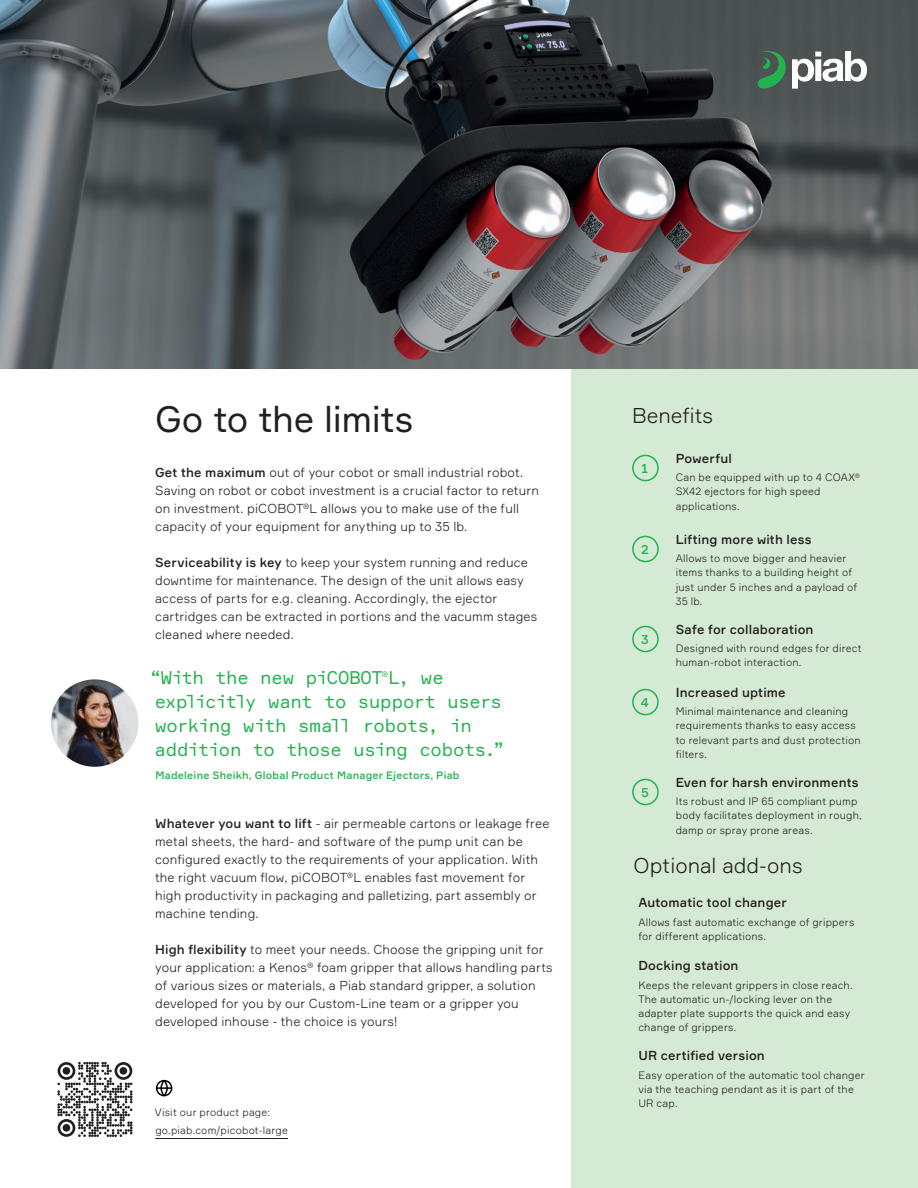
<style>
.page{position:relative;width:918px;height:1188px;background:#fff}
.page>*{position:absolute;margin:0;border:0;box-sizing:border-box;transform-origin:0 0}
._24_30_Header{font:36px "Formular";letter-spacing:-.01em;color:#231f20}
.Preamble{font:300 21px "Formular";color:#231f20}
.Small_quote{font:18px/24px "Formular Mono";letter-spacing:-.025em;color:#22b24e}
.Body{font:300 12.75px/18px "Formular";letter-spacing:.01em;color:#231f20}
.Body-2{font:500 12.75px "Formular";letter-spacing:.01em;color:#231f20}
.Heading_8_5_-_Semibo{font:500 12.75px "Formular";color:#22b24e}
.Small_body{font:300 10.5px/14.2px "Formular";letter-spacing:.02em;color:#231f20}
.Body-3{font:300 10.5px/14.2px "Formular";letter-spacing:.02em;color:#231f20}
.DTP_body{font:300 10.5px/14.2px "Formular";letter-spacing:.02em;color:#231f20}
.Small_body-2{font:500 10.5px "Formular";letter-spacing:.02em;color:#22b24e}
.Heading_8_5_-_Semibo-2{font:300 10.5px "Formular";letter-spacing:.02em;color:#231f20}
.s1{font-weight:500}
</style>
<div class="page">
<div style="left:572px;top:0;width:346px;height:1188px;background:#d5ead4"></div>
<img style="left:51px;top:679px;width:87px;height:88px;border-radius:44px">
<img style="left:0;top:0;width:918px;height:369px">
<svg style="left:754px;top:51px;width:113px;height:42px;background:#76877e"></svg>
<div style="left:632px;top:455px;width:27px;height:26px;border:2px solid #22b24e;border-radius:50%"></div>
<div style="left:632px;top:536px;width:27px;height:26px;border:2px solid #22b24e;border-radius:50%"></div>
<div style="left:632px;top:626px;width:27px;height:26px;border:2px solid #22b24e;border-radius:50%"></div>
<div style="left:632px;top:689px;width:27px;height:26px;border:2px solid #22b24e;border-radius:50%"></div>
<div style="left:632px;top:779px;width:27px;height:26px;border:2px solid #22b24e;border-radius:50%"></div>
<hr style="left:155px;top:1138px;width:133px;height:1px;background:#231f20">
<div style="left:156px;top:1080px;width:16px;height:16px;border:2px solid #000;border-radius:50%"></div>
<svg style="left:157px;top:1087px;width:15px;height:2px"></svg>
<div style="left:160px;top:1080px;width:8px;height:16px;border:2px solid #000;border-radius:50%"></div>
<svg style="left:57px;top:1062px;width:76px;height:75px"></svg>
<div style="left:63px;top:1067px;width:7px;height:8px;background:#231f20;border-radius:50%"></div>
<div style="left:120px;top:1067px;width:7px;height:8px;background:#231f20;border-radius:50%"></div>
<div style="left:63px;top:1124px;width:7px;height:8px;background:#231f20;border-radius:50%"></div>
<p class="_24_30_Header" style="left:155px;top:397px;width:260px">Go to the limits</p>
<p class="Body" style="left:155px;top:463px;width:385px"><span class="s1">Get the maximum</span> out of your cobot or small industrial robot.<br>Saving on robot or cobot investment is a crucial factor to return on investment. piCOBOT<sup>®</sup>L allows you to make use of the full capacity of your equipment for anything up to 35 lb.</p>
<p class="Body" style="left:155px;top:553px;width:384px"><span class="s1">Serviceability is key</span> to keep your system running and reduce downtime for maintenance. The design of the unit allows easy access of parts for e.g. cleaning. Accordingly, the ejector cartridges can be extracted in portions and the vacumm stages cleaned where needed.</p>
<p class="Small_quote" style="left:150px;top:665px;width:356px">“With the new piCOBOT<sup>®</sup>L, we explicitly want to support users working with small robots, in addition to those using cobots.”</p>
<p class="Small_body-2" style="left:155px;top:769px;width:306px">Madeleine Sheikh, Global Product Manager Ejectors, Piab</p>
<p class="Body" style="left:155px;top:814px;width:396px"><span class="s1">Whatever you want to lift</span> - air permeable cartons or leakage free metal sheets, the hard- and software of the pump unit can be configured exactly to the requirements of your application. With the right vacuum flow, piCOBOT<sup>®</sup>L enables fast movement for high productivity in packaging and palletizing, part assembly or machine tending.</p>
<p class="Body" style="left:155px;top:940px;width:399px"><span class="s1">High flexibility</span> to meet your needs. Choose the gripping unit for your application: a Kenos<sup>®</sup> foam gripper that allows handling parts of various sizes or materials, a Piab standard gripper, a solution developed for you by our Custom-Line team or a gripper you developed inhouse - the choice is yours!</p>
<p class="Heading_8_5_-_Semibo-2" style="left:155px;top:1106px;width:117px">Visit our product page:</p>
<p class="Heading_8_5_-_Semibo-2" style="left:155px;top:1124px;width:134px">go.piab.com/picobot-large</p>
<p class="Preamble" style="left:632px;top:403px;width:83px">Benefits</p>
<p class="Body-2" style="left:676px;top:450px;width:58px">Powerful</p>
<p class="Small_body" style="left:676px;top:470px;width:186px">Can be equipped with up to 4 COAX<sup>®<br></sup>SX42 ejectors for high speed applications.</p>
<p class="Body-2" style="left:676px;top:531px;width:137px">Lifting more with less</p>
<p class="DTP_body" style="left:676px;top:551px;width:183px">Allows to move bigger and heavier items thanks to a building height of just under 5 inches and a payload of<br>35 lb.</p>
<p class="Body-2" style="left:676px;top:621px;width:139px">Safe for collaboration</p>
<p class="Small_body" style="left:676px;top:641px;width:188px">Designed with round edges for direct human-robot interaction.</p>
<p class="Body-2" style="left:676px;top:684px;width:112px">Increased uptime</p>
<p class="Body-3" style="left:676px;top:704px;width:187px">Minimal maintenance and cleaning requirements thanks to easy access to relevant parts and dust protection filters.</p>
<p class="Body-2" style="left:676px;top:774px;width:184px">Even for harsh environments</p>
<p class="Body-3" style="left:676px;top:794px;width:188px">Its robust and IP 65 compliant pump body facilitates deployment in rough, damp or spray prone areas.</p>
<p class="Heading_8_5_-_Semibo" style="left:642px;top:460px;width:8px">1</p>
<p class="Heading_8_5_-_Semibo" style="left:641px;top:541px;width:9px">2</p>
<p class="Heading_8_5_-_Semibo" style="left:641px;top:631px;width:9px">3</p>
<p class="Heading_8_5_-_Semibo" style="left:641px;top:694px;width:9px">4</p>
<p class="Heading_8_5_-_Semibo" style="left:641px;top:784px;width:9px">5</p>
<p class="Preamble" style="left:634px;top:853px;width:170px">Optional add-ons</p>
<p class="Body-2" style="left:638px;top:895px;width:150px">Automatic tool changer</p>
<p class="Small_body" style="left:638px;top:914px;width:217px">Allows fast automatic exchange of grippers for different applications.</p>
<p class="Body-2" style="left:638px;top:958px;width:102px">Docking station</p>
<p class="Small_body" style="left:638px;top:977px;width:216px">Keeps the relevant grippers in close reach.<br>The automatic un-/locking lever on the adapter plate supports the quick and easy change of grippers.</p>
<p class="Body-2" style="left:638px;top:1048px;width:128px">UR certified version</p>
<p class="Body-3" style="left:638px;top:1067px;width:228px">Easy operation of the automatic tool changer via the teaching pendant as it is part of the<br>UR cap.</p>
</div>
